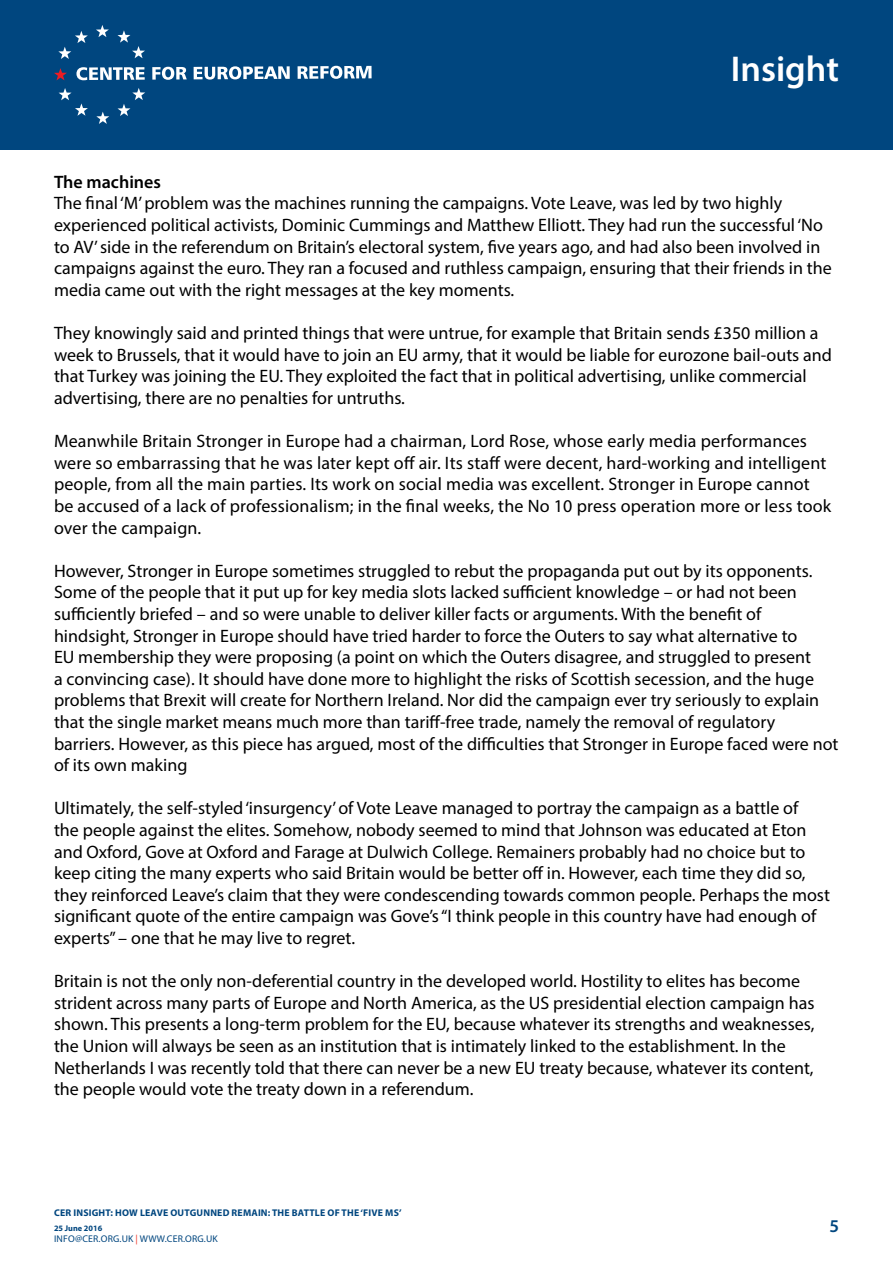
<style>
.page{position:relative;width:893px;height:1263px;background:#fff}
.page>*{position:absolute;margin:0;border:0;box-sizing:border-box;transform-origin:0 0}
.t1{font:600 36px "Myriad Pro";color:#fff}
.t2{font:18px/21.6px "Myriad Pro";color:#000}
.t3{font:600 18px "Myriad Pro";color:#000}
.t4{font:600 18px "Myriad Pro";color:#00467f}
.t5{font:700 9.75px "Myriad Pro";letter-spacing:.02em;color:#00467f}
.t6{font:9.75px "Myriad Pro";letter-spacing:.02em;color:#00467f}
.t7{font:700 8.25px "Myriad Pro";color:#00467f}
.s1{color:#ee3124}
</style>
<div class="page">
<div style="left:0;top:0;width:893px;height:150px;background:#00467f"></div>
<svg style="left:96px;top:25px;width:13px;height:12px"></svg>
<svg style="left:118px;top:30px;width:27px;height:28px"></svg>
<svg style="left:118px;top:88px;width:27px;height:28px"></svg>
<svg style="left:96px;top:112px;width:13px;height:12px"></svg>
<svg style="left:59px;top:88px;width:29px;height:28px"></svg>
<svg style="left:58px;top:31px;width:30px;height:28px"></svg>
<svg style="left:54px;top:68px;width:13px;height:12px"></svg>
<svg style="left:76px;top:67px;width:69px;height:13px"></svg>
<svg style="left:152px;top:67px;width:35px;height:13px"></svg>
<svg style="left:194px;top:66px;width:96px;height:14px"></svg>
<svg style="left:298px;top:66px;width:74px;height:13px"></svg>
<h1 class="t1" style="left:731px;top:46px;width:110px">Insight</h1>
<p class="t3" style="left:54px;top:170px;width:109px">The machines</p>
<p class="t2" style="left:54px;top:192px;width:779px">The final ‘M’ problem was the machines running the campaigns. Vote Leave, was led by two highly experienced political activists, Dominic Cummings and Matthew Elliott. They had run the successful ‘No to AV’ side in the referendum on Britain’s electoral system, five years ago, and had also been involved in campaigns against the euro. They ran a focused and ruthless campaign, ensuring that their friends in the media came out with the right messages at the key moments.</p>
<p class="t2" style="left:54px;top:322px;width:780px">They knowingly said and printed things that were untrue, for example that Britain sends £350 million a week to Brussels, that it would have to join an EU army, that it would be liable for eurozone bail-outs and that Turkey was joining the EU. They exploited the fact that in political advertising, unlike commercial advertising, there are no penalties for untruths.</p>
<p class="t2" style="left:54px;top:430px;width:779px">Meanwhile Britain Stronger in Europe had a chairman, Lord Rose, whose early media performances were so embarrassing that he was later kept off air. Its staff were decent, hard-working and intelligent people, from all the main parties. Its work on social media was excellent. Stronger in Europe cannot be accused of a lack of professionalism; in the final weeks, the No 10 press operation more or less took over the campaign.</p>
<p class="t2" style="left:54px;top:560px;width:786px">However, Stronger in Europe sometimes struggled to rebut the propaganda put out by its opponents.<br>Some of the people that it put up for key media slots lacked sufficient knowledge – or had not been sufficiently briefed – and so were unable to deliver killer facts or arguments. With the benefit of hindsight, Stronger in Europe should have tried harder to force the Outers to say what alternative to<br>EU membership they were proposing (a point on which the Outers disagree, and struggled to present<br>a convincing case). It should have done more to highlight the risks of Scottish secession, and the huge problems that Brexit will create for Northern Ireland. Nor did the campaign ever try seriously to explain that the single market means much more than tariff-free trade, namely the removal of regulatory barriers. However, as this piece has argued, most of the difficulties that Stronger in Europe faced were not of its own making</p>
<p class="t2" style="left:54px;top:797px;width:778px">Ultimately, the self-styled ‘insurgency’ of Vote Leave managed to portray the campaign as a battle of<br>the people against the elites. Somehow, nobody seemed to mind that Johnson was educated at Eton and Oxford, Gove at Oxford and Farage at Dulwich College. Remainers probably had no choice but to keep citing the many experts who said Britain would be better off in. However, each time they did so, they reinforced Leave’s claim that they were condescending towards common people. Perhaps the most significant quote of the entire campaign was Gove’s “I think people in this country have had enough of experts” – one that he may live to regret.</p>
<p class="t2" style="left:54px;top:970px;width:762px">Britain is not the only non-deferential country in the developed world. Hostility to elites has become strident across many parts of Europe and North America, as the US presidential election campaign has shown. This presents a long-term problem for the EU, because whatever its strengths and weaknesses, the Union will always be seen as an institution that is intimately linked to the establishment. In the Netherlands I was recently told that there can never be a new EU treaty because, whatever its content, the people would vote the treaty down in a referendum.</p>
<p class="t5" style="left:54px;top:1207px;width:157px">CER INSIGHT: HOW LEAVE OUTGUNNE</p>
<p class="t5" style="left:223px;top:1207px;width:88px">D REMAIN: THE BATTLE</p>
<p class="t5" style="left:327px;top:1207px;width:21px">OF THE</p>
<p class="t5" style="left:361px;top:1207px;width:42px">‘FIVE MS’</p>
<p class="t7" style="left:54px;top:1223px;width:50px">25 JUNE 2016</p>
<p class="t6" style="left:54px;top:1233px;width:6px">info</p>
<p class="t6" style="left:75px;top:1233px;width:33px">@cer.org</p>
<p class="t6" style="left:120px;top:1233px;width:99px">.uk <span class="s1">|</span> WWW.CER.ORG.UK</p>
<p class="t4" style="left:829px;top:1215px;width:11px">5</p>
</div>
